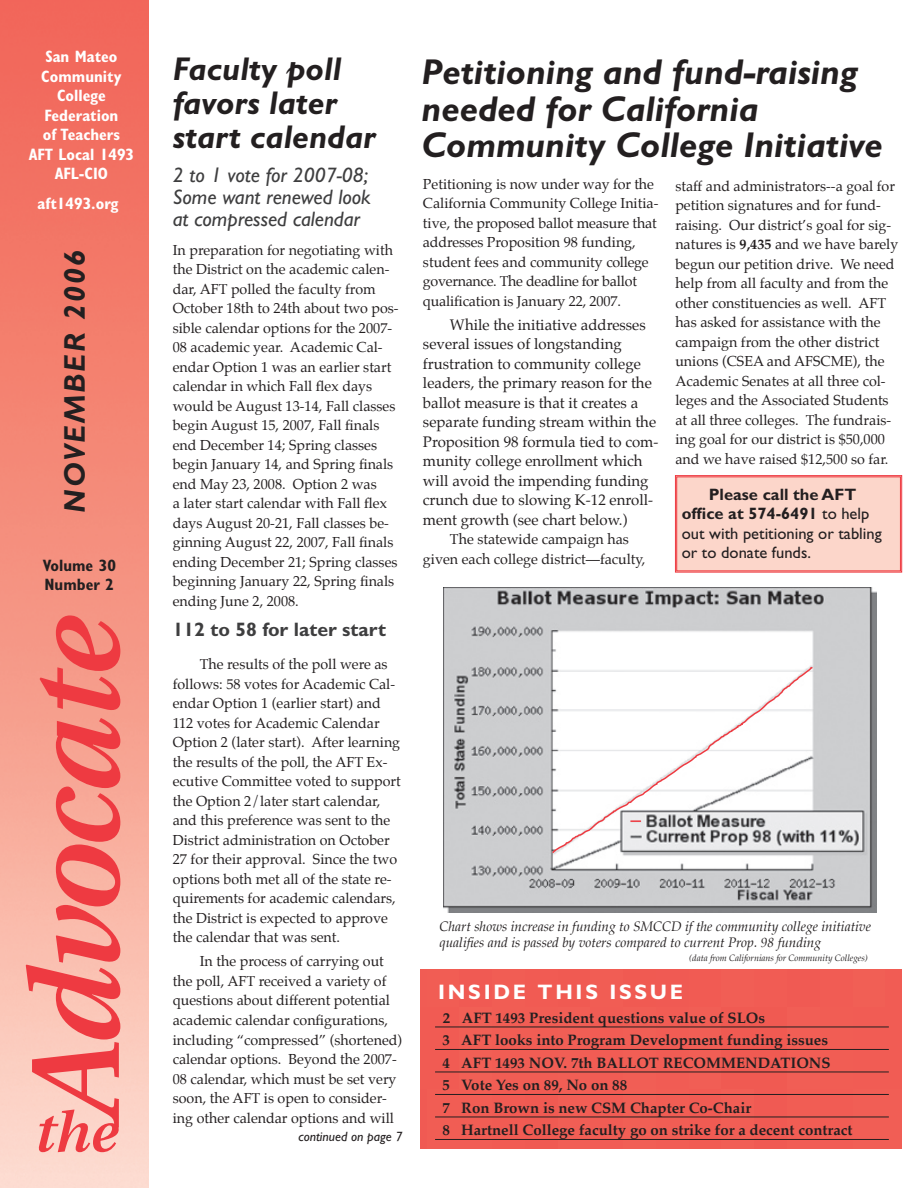
<style>
.page{position:relative;width:918px;height:1188px;background:#fff}
.page>*{position:absolute;margin:0;border:0;box-sizing:border-box;transform-origin:0 0}
.t1{font:italic 700 36px/36.8px "Gill Sans";color:#231f20}
.t2{font:italic 700 33px/33.8px "Gill Sans";color:#231f20}
.t3{font:italic 700 30px "Gill Sans";letter-spacing:.07em;color:#231f20}
.t4{font:italic 21px/21.8px "Gill Sans";color:#3e3e3f}
.t5{font:700 21px "Gill Sans";letter-spacing:.13em;color:#fff}
.t6{font:700 19.5px "Gill Sans";color:#3e3e3f}
.t7{font:16.5px/19.5px "Gill Sans";color:#231f20}
.t8{font:700 condensed 16.5px/19.5px "Gill Sans";color:#fff;text-align:center}
.t9{font:700 condensed 16.5px/19.5px "Gill Sans";color:#231f20}
.t10{font:15px/19.5px "Palatino";color:#231f20}
.t11{font:700 15px/22.5px "Palatino";color:#231f20}
.t12{font:14.25px/19.5px "Palatino";color:#231f20}
.t13{font:italic 13.5px/16.2px "Palatino";color:#231f20}
.t14{font:italic 13.5px "Gill Sans";color:#231f20}
.t15{font:italic 9px "Palatino";color:#231f20}
.s1{font-weight:700}
</style>
<div class="page">
<img style="left:0;top:0;width:148px;height:1188px">
<svg style="left:40px;top:615px;width:80px;height:97px;background:#f2736b"></svg>
<svg style="left:26px;top:718px;width:94px;height:434px;background:#f59088"></svg>
<div style="left:675px;top:475px;width:227px;height:97px;background:#fcd6ca"></div>
<div style="left:677px;top:477px;width:223px;height:94px;border:1px solid #ee3a41"></div>
<img style="left:444px;top:588px;width:432px;height:324px">
<div style="left:420px;top:969px;width:482px;height:180px;background:#f15c54"></div>
<svg style="left:551px;top:665px;width:263px;height:190px"></svg>
<hr style="left:435px;top:1027px;width:454px;height:1px;background:#231f20">
<hr style="left:435px;top:1049px;width:454px;height:1px;background:#231f20">
<hr style="left:435px;top:1072px;width:454px;height:1px;background:#231f20">
<hr style="left:435px;top:1094px;width:454px;height:1px;background:#231f20">
<hr style="left:435px;top:1117px;width:454px;height:1px;background:#231f20">
<hr style="left:435px;top:1139px;width:454px;height:1px;background:#231f20">
<p class="t8" style="left:29px;top:47px;width:107px">San Mateo<br>Community<br>College<br>Federation<br>of Teachers<br>AFT Local 1493<br>AFL-CIO</p>
<h2 class="t2" style="left:173px;top:52px;width:204px">Faculty poll favors later start calendar</h2>
<h1 class="t1" style="left:421px;top:54px;width:463px">Petitioning and fund-raising needed for California<br>Community College Initiative</h1>
<h3 class="t4" style="left:173px;top:164px;width:200px">2 to 1 vote for 2007-08;<br>Some want renewed look at compressed calendar</h3>
<p class="t12" style="left:423px;top:174px;width:237px">Petitioning is now under way for the California Community College Initia&shy;tive, the proposed ballot measure that addresses Proposition 98 funding, student fees and community college governance. The deadline for ballot qualification is January 22, 2007.</p>
<p class="t10" style="left:423px;top:315px;width:237px;text-indent:27px">While the initiative addresses several issues of longstanding frustration to community college leaders, the primary reason for the ballot measure is that it creates a separate funding stream within the Proposition 98 formula tied to com&shy;munity college enrollment which will avoid the impending funding crunch due to slowing K-12 enroll&shy;ment growth (see chart below.)</p>
<p class="t12" style="left:423px;top:530px;width:224px;text-indent:27px">The statewide campaign has given each college district—faculty,</p>
<p class="t12" style="left:675px;top:176px;width:224px">staff and administrators--a goal for petition signatures and for fund&shy;raising. Our district’s goal for sig&shy;natures is <span class="s1">9,435</span> and we have barely begun our petition drive. We need help from all faculty and from the other constituencies as well. AFT has asked for assistance with the campaign from the other district unions (CSEA and AFSCME), the Academic Senates at all three col&shy;leges and the Associated Students at all three colleges. The fundrais&shy;ing goal for our district is $50,000 and we have raised $12,500 so far.</p>
<p class="t8" style="left:38px;top:193px;width:82px">aft1493.org</p>
<h3 class="t3" style="left:57px;top:513px;width:264px;rotate:-90deg">NOVEMBER 2006</h3>
<p class="t12" style="left:173px;top:240px;width:227px">In preparation for negotiating with the District on the academic calen&shy;dar, AFT polled the faculty from October 18th to 24th about two pos&shy;sible calendar options for the 2007- 08 academic year. Academic Cal&shy;endar Option 1 was an earlier start calendar in which Fall flex days would be August 13-14, Fall classes begin August 15, 2007, Fall finals end December 14; Spring classes begin January 14, and Spring finals end May 23, 2008. Option 2 was<br>a later start calendar with Fall flex days August 20-21, Fall classes be&shy;ginning August 22, 2007, Fall finals ending December 21; Spring classes beginning January 22, Spring finals ending June 2, 2008.</p>
<h3 class="t6" style="left:173px;top:618px;width:215px">112 to 58 for later start</h3>
<p class="t12" style="left:173px;top:655px;width:230px;text-indent:27px">The results of the poll were as follows: 58 votes for Academic Cal&shy;endar Option 1 (earlier start) and 112 votes for Academic Calendar Option 2 (later start). After learning the results of the poll, the AFT Ex&shy;ecutive Committee voted to support the Option 2/later start calendar, and this preference was sent to the District administration on October 27 for their approval. Since the two options both met all of the state re&shy;quirements for academic calendars, the District is expected to approve the calendar that was sent.</p>
<p class="t12" style="left:173px;top:952px;width:231px;text-indent:27px">In the process of carrying out the poll, AFT received a variety of questions about different potential academic calendar configurations, including “compressed” (shortened) calendar options. Beyond the 2007- 08 calendar, which must be set very soon, the AFT is open to consider&shy;ing other calendar options and will</p>
<p class="t7" style="left:682px;top:485px;width:202px;text-indent:27px"><span class="s1">Please call the AFT office at 574-6491</span> to help out with petitioning or tabling or to donate funds.</p>
<p class="t9" style="left:43px;top:555px;width:75px">Volume 30<br>Number 2</p>
<p class="t13" style="left:439px;top:919px;width:433px">Chart shows increase in funding to SMCCD if the community college initiative qualifies and is passed by voters compared to current Prop. 98 funding</p>
<p class="t15" style="left:689px;top:952px;width:180px">(data from Californians for Community Colleges)</p>
<h3 class="t5" style="left:438px;top:979px;width:247px">INSIDE THIS ISSUE</h3>
<p class="t11" style="left:443px;top:1008px;width:411px">2 AFT 1493 President questions value of SLOs<br>3 AFT looks into Program Development funding issues<br>4 AFT 1493 NOV. 7th BALLOT RECOMMENDATIONS<br>5 Vote Yes on 89, No on 88<br>7 Ron Brown is new CSM Chapter Co-Chair<br>8 Hartnell College faculty go on strike for a decent contract</p>
<p class="t14" style="left:299px;top:1129px;width:105px">continued on page 7</p>
</div>
